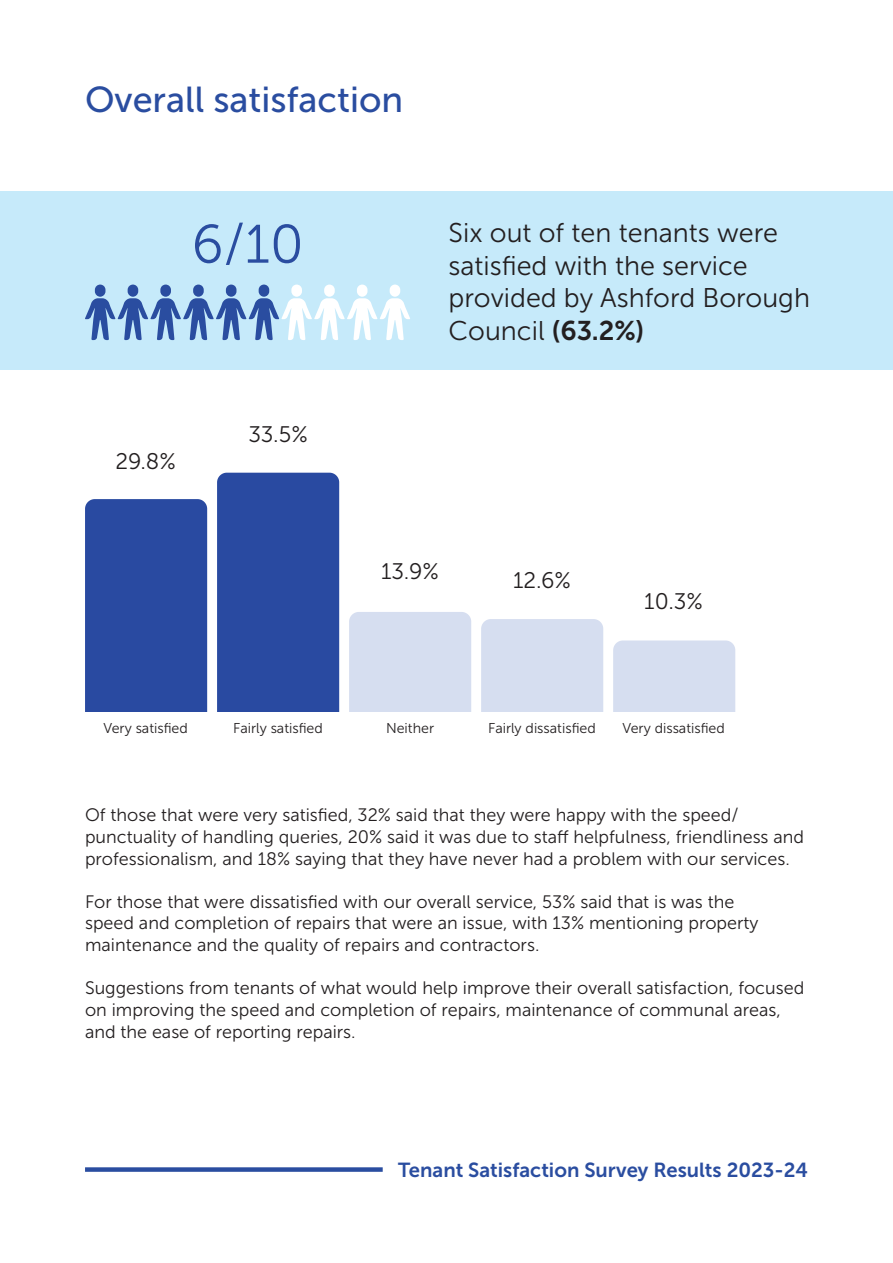
<style>
.page{position:relative;width:893px;height:1263px;background:#fff}
.page>*{position:absolute;margin:0;border:0;box-sizing:border-box;transform-origin:0 0}
.t1{font:54px "Museo Sans 300";color:#2a4da0}
.sub_heading{font:36px "Museo Sans 500";color:#2a4da0}
.t2{font:27px "Museo Sans 300";color:#231f20}
.t3{font:22.5px "Museo Sans 300";color:#231f20}
.t4{font:20.25px "Museo Sans 700";color:#2a4da0}
.Body_Copy{font:18px/21.6px "Museo Sans 300";color:#231f20}
.t5{font:14.25px "Museo Sans 300";color:#231f20}
.s1{font-family:"Museo Sans 700"}
</style>
<div class="page">
<div style="left:85px;top:1167px;width:298px;height:5px;background:#2a4da0"></div>
<div style="left:0;top:191px;width:893px;height:179px;background:#c6eafa"></div>
<div style="left:85px;top:499px;width:122px;height:213px;background:#294aa1"></div>
<div style="left:217px;top:473px;width:122px;height:239px;background:#294aa1"></div>
<div style="left:349px;top:612px;width:122px;height:100px;background:#d6def0"></div>
<div style="left:481px;top:619px;width:122px;height:93px;background:#d6def0"></div>
<div style="left:613px;top:640px;width:122px;height:72px;background:#d6def0"></div>
<div style="left:291px;top:285px;width:11px;height:12px;background:#fff;border-radius:5px"></div>
<div style="left:324px;top:285px;width:11px;height:12px;background:#fff;border-radius:5px"></div>
<div style="left:357px;top:285px;width:10px;height:12px;background:#fff;border-radius:5px"></div>
<div style="left:390px;top:285px;width:10px;height:12px;background:#fff;border-radius:5px"></div>
<div style="left:95px;top:285px;width:10px;height:12px;background:#2a4da0;border-radius:5px"></div>
<div style="left:128px;top:285px;width:10px;height:12px;background:#2a4da0;border-radius:5px"></div>
<div style="left:160px;top:285px;width:11px;height:12px;background:#2a4da0;border-radius:5px"></div>
<div style="left:193px;top:285px;width:11px;height:12px;background:#2a4da0;border-radius:5px"></div>
<div style="left:226px;top:285px;width:10px;height:12px;background:#2a4da0;border-radius:5px"></div>
<svg style="left:85px;top:298px;width:325px;height:42px"></svg>
<div style="left:259px;top:285px;width:10px;height:12px;background:#2a4da0;border-radius:5px"></div>
<p class="sub_heading" style="left:85px;top:80px;width:320px">Overall satisfaction</p>
<p class="t1" style="left:191px;top:215px;width:114px">6/10</p>
<p class="t3" style="left:115px;top:449px;width:62px">29.8%</p>
<p class="t3" style="left:248px;top:422px;width:61px">33.5%</p>
<p class="t2" style="left:449px;top:219px;width:331px">Six out of ten tenants were</p>
<p class="t2" style="left:449px;top:251px;width:301px">satisfied with the service</p>
<p class="t2" style="left:449px;top:283px;width:363px">provided by Ashford Borough</p>
<p class="t2" style="left:449px;top:316px;width:197px">Council <span class="s1">(63.2%)</span></p>
<p class="t3" style="left:381px;top:559px;width:59px">13.9%</p>
<p class="t3" style="left:513px;top:568px;width:60px">12.6%</p>
<p class="t3" style="left:644px;top:589px;width:60px">10.3%</p>
<p class="t5" style="left:103px;top:720px;width:86px">Very satisfied</p>
<p class="t5" style="left:233px;top:720px;width:91px">Fairly satisfied</p>
<p class="t5" style="left:386px;top:720px;width:50px">Neither</p>
<p class="t5" style="left:488px;top:720px;width:109px">Fairly dissatisfied</p>
<p class="t5" style="left:622px;top:720px;width:104px">Very dissatisfied</p>
<p class="Body_Copy" style="left:85px;top:805px;width:720px">Of those that were very satisfied, 32% said that they were happy with the speed/ punctuality of handling queries, 20% said it was due to staff helpfulness, friendliness and professionalism, and 18% saying that they have never had a problem with our services.</p>
<p class="Body_Copy" style="left:85px;top:891px;width:675px">For those that were dissatisfied with our overall service, 53% said that is was the speed and completion of repairs that were an issue, with 13% mentioning property maintenance and the quality of repairs and contractors.</p>
<p class="Body_Copy" style="left:85px;top:977px;width:721px">Suggestions from tenants of what would help improve their overall satisfaction, focused on improving the speed and completion of repairs, maintenance of communal areas, and the ease of reporting repairs.</p>
<p class="t4" style="left:398px;top:1159px;width:411px">Tenant Satisfaction Survey Results 2023-24</p>
</div>
